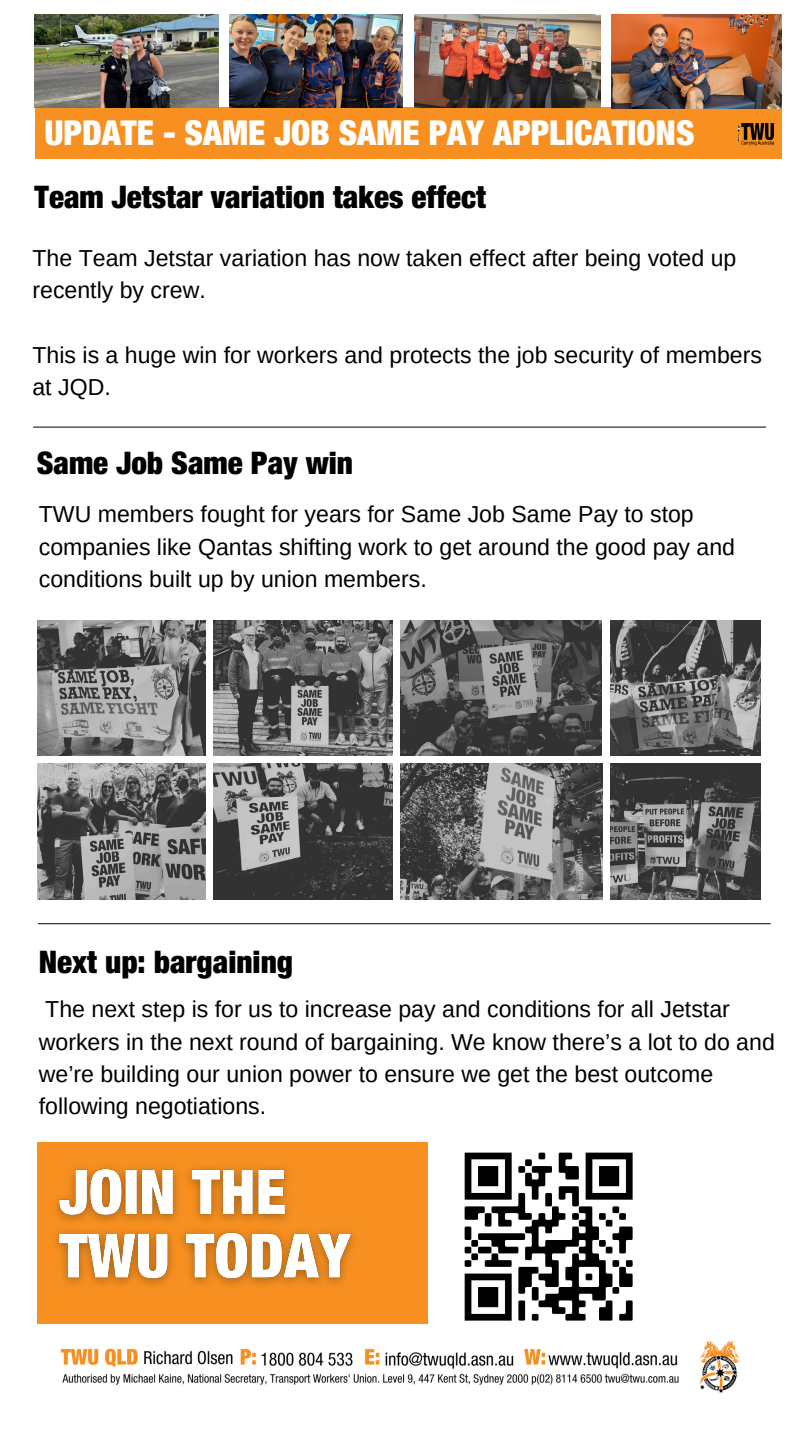
<style>
.page{position:relative;width:810px;height:1440px;background:#fff}
.page>*{position:absolute;margin:0;border:0;box-sizing:border-box;transform-origin:0 0}
.t1{font:900 condensed 34.4px "Helvetica Neue LT Std";color:#fff}
.t2{font:900 condensed 31.2px "Helvetica Neue LT Std";color:#000}
.t3{font:23.1px/32.2px "Arimo";color:#000}
</style>
<div class="page">
<div style="left:35px;top:107px;width:747px;height:52px;background:#f79020"></div>
<img style="left:739px;top:123px;width:34px;height:23px">
<img style="left:35px;top:14px;width:183px;height:93px">
<img style="left:230px;top:14px;width:172px;height:93px">
<img style="left:414px;top:14px;width:186px;height:93px">
<img style="left:611px;top:14px;width:171px;height:94px">
<hr style="left:34px;top:427px;width:732px;height:1px;background:#000">
<img style="left:60px;top:1340px;width:679px;height:53px">
<div style="left:37px;top:1142px;width:391px;height:182px;background:#f79020"></div>
<img style="left:55px;top:1167px;width:299px;height:119px">
<img style="left:464px;top:1152px;width:169px;height:169px">
<img style="left:38px;top:621px;width:168px;height:134px">
<img style="left:214px;top:621px;width:178px;height:135px">
<img style="left:400px;top:621px;width:202px;height:135px">
<img style="left:610px;top:621px;width:150px;height:135px">
<img style="left:38px;top:763px;width:168px;height:136px">
<img style="left:214px;top:763px;width:178px;height:136px">
<img style="left:400px;top:763px;width:203px;height:136px">
<img style="left:610px;top:763px;width:150px;height:136px">
<hr style="left:38px;top:923px;width:732px;height:1px;background:#000">
<p class="t1" style="left:44px;top:120px;width:652px">UPDATE - SAME JOB SAME PAY APPLICATIONS</p>
<p class="t2" style="left:35px;top:186px;width:453px">Team Jetstar variation takes effect</p>
<p class="t3" style="left:32px;top:242px;width:705px">The Team Jetstar variation has now taken effect after being voted up recently by crew.</p>
<p class="t3" style="left:32px;top:338px;width:731px">This is a huge win for workers and protects the job security of members at JQD.</p>
<p class="t2" style="left:37px;top:452px;width:318px">Same Job Same Pay win</p>
<h3 class="t3" style="left:39px;top:498px;width:698px">TWU members fought for years for Same Job Same Pay to stop companies like Qantas shifting work to get around the good pay and conditions built up by union members.</h3>
<h2 class="t2" style="left:39px;top:951px;width:256px">Next up: bargaining</h2>
<p class="t3" style="left:39px;top:993px;width:738px">The next step is for us to increase pay and conditions for all Jetstar workers in the next round of bargaining. We know there’s a lot to do and we’re building our union power to ensure we get the best outcome following negotiations.</p>
</div>
